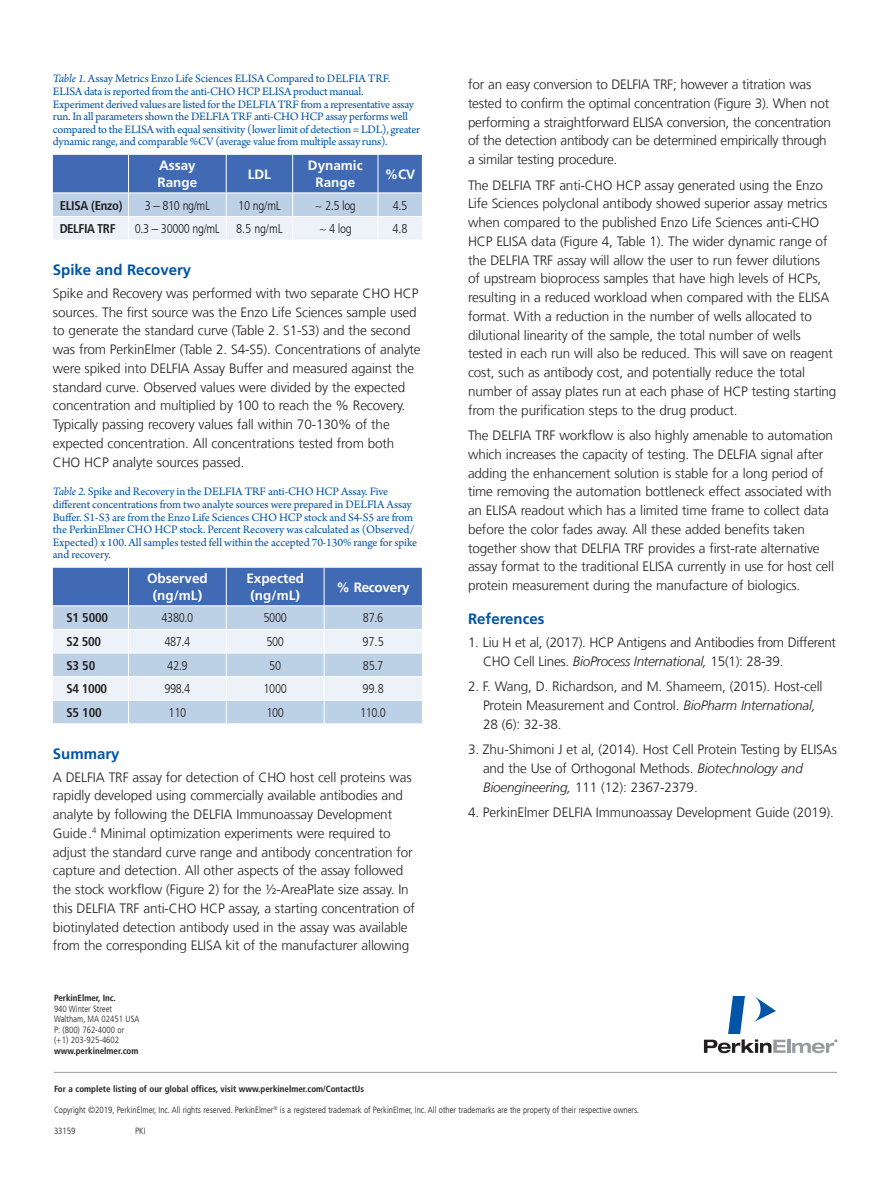
<style>
.page{position:relative;width:891px;height:1188px;background:#fff}
.page>*{position:absolute;margin:0;border:0;box-sizing:border-box;transform-origin:0 0}
.Paragraph_Head{font:700 15px "Frutiger LT Com";color:#0154a6}
.Paragraph_Head-2{font:300 13.5px/18.8px "Frutiger LT Com";letter-spacing:-.01em;color:#231f20}
.Bulleted_Copy_Last_B{font:700 13.5px/16.5px "Frutiger LT Com";color:#fff;text-align:center}
.Bulleted_Copy_Last_B-2{font:700 13.5px "Frutiger LT Com";letter-spacing:-.02em;color:#fff}
.Bulleted_Copy_Last_B-3{font:300 condensed 12.75px "Frutiger LT Com";letter-spacing:-.03em;color:#231f20}
.Bulleted_Copy_Last_B-4{font:700 condensed 12.75px "Frutiger LT Com";letter-spacing:-.02em;color:#231f20}
.Body_Copy{font:12px/12.6px "Arno Pro";letter-spacing:-.02em;color:#0154a6}
.t1{font:300 condensed 9px/10.5px "Frutiger LT Com";color:#231f20}
.t2{font:700 condensed 9px "Frutiger LT Com";color:#231f20}
.s1{font-style:italic}
</style>
<div class="page">
<hr style="left:787px;top:1039px;width:3px;height:14px;background:#999b9e">
<svg style="left:704px;top:996px;width:82px;height:57px"></svg>
<svg style="left:792px;top:1039px;width:45px;height:14px"></svg>
<hr style="left:54px;top:1072px;width:783px;height:1px;background:#999b9e">
<svg style="left:53px;top:154px;width:369px;height:86px;background:#96afd6"></svg>
<svg style="left:53px;top:567px;width:369px;height:157px;background:#afc3e0"></svg>
<p class="Body_Copy" style="left:53px;top:73px;width:369px"><span class="s1">Table 1.</span> Assay Metrics Enzo Life Sciences ELISA Compared to DELFIA TRF.<br>ELISA data is reported from the anti-CHO HCP ELISA product manual.<br>Experiment derived values are listed for the DELFIA TRF from a representative assay run. In all parameters shown the DELFIA TRF anti-CHO HCP assay performs well compared to the ELISA with equal sensitivity (lower limit of detection = LDL), greater dynamic range, and comparable %CV (average value from multiple assay runs).</p>
<p class="Bulleted_Copy_Last_B" style="left:158px;top:158px;width:41px;text-align:left">Assay<br>Range</p>
<p class="Bulleted_Copy_Last_B" style="left:248px;top:166px;width:24px">LDL</p>
<p class="Bulleted_Copy_Last_B" style="left:308px;top:158px;width:56px">Dynamic<br>Range</p>
<p class="Bulleted_Copy_Last_B" style="left:385px;top:166px;width:32px">%CV</p>
<p class="Bulleted_Copy_Last_B-4" style="left:60px;top:198px;width:64px">ELISA (Enzo)</p>
<p class="Bulleted_Copy_Last_B-3" style="left:145px;top:198px;width:67px">3 – 810 ng/mL</p>
<p class="Bulleted_Copy_Last_B-3" style="left:238px;top:198px;width:44px">10 ng/mL</p>
<p class="Bulleted_Copy_Last_B-3" style="left:315px;top:198px;width:43px">~ 2.5 log</p>
<p class="Bulleted_Copy_Last_B-3" style="left:393px;top:198px;width:16px">4.5</p>
<p class="Bulleted_Copy_Last_B-4" style="left:60px;top:221px;width:57px">DELFIA TRF</p>
<p class="Bulleted_Copy_Last_B-3" style="left:135px;top:221px;width:87px">0.3 – 30000 ng/mL</p>
<p class="Bulleted_Copy_Last_B-3" style="left:236px;top:221px;width:48px">8.5 ng/mL</p>
<p class="Bulleted_Copy_Last_B-3" style="left:319px;top:221px;width:34px">~ 4 log</p>
<p class="Bulleted_Copy_Last_B-3" style="left:392px;top:221px;width:17px">4.8</p>
<p class="Paragraph_Head" style="left:53px;top:261px;width:140px">Spike and Recovery</p>
<p class="Paragraph_Head-2" style="left:53px;top:284px;width:369px">Spike and Recovery was performed with two separate CHO HCP sources. The first source was the Enzo Life Sciences sample used to generate the standard curve (Table 2. S1-S3) and the second was from PerkinElmer (Table 2. S4-S5). Concentrations of analyte were spiked into DELFIA Assay Buffer and measured against the standard curve. Observed values were divided by the expected concentration and multiplied by 100 to reach the % Recovery.<br>Typically passing recovery values fall within 70-130% of the expected concentration. All concentrations tested from both CHO HCP analyte sources passed.</p>
<p class="Body_Copy" style="left:53px;top:486px;width:366px"><span class="s1">Table 2.</span> Spike and Recovery in the DELFIA TRF anti-CHO HCP Assay. Five different concentrations from two analyte sources were prepared in DELFIA Assay Buffer. S1-S3 are from the Enzo Life Sciences CHO HCP stock and S4-S5 are from the PerkinElmer CHO HCP stock. Percent Recovery was calculated as (Observed/ Expected) x 100. All samples tested fell within the accepted 70-130% range for spike and recovery.</p>
<p class="Bulleted_Copy_Last_B" style="left:147px;top:570px;width:62px">Observed (ng/mL)</p>
<p class="Bulleted_Copy_Last_B" style="left:246px;top:570px;width:59px">Expected (ng/mL)</p>
<p class="Bulleted_Copy_Last_B-2" style="left:337px;top:579px;width:74px">% Recovery</p>
<p class="Bulleted_Copy_Last_B-4" style="left:66px;top:610px;width:43px">S1 5000</p>
<p class="Bulleted_Copy_Last_B-3" style="left:162px;top:611px;width:33px">4380.0</p>
<p class="Bulleted_Copy_Last_B-3" style="left:264px;top:611px;width:25px">5000</p>
<p class="Bulleted_Copy_Last_B-3" style="left:363px;top:611px;width:22px">87.6</p>
<p class="Bulleted_Copy_Last_B-4" style="left:66px;top:634px;width:36px">S2 500</p>
<p class="Bulleted_Copy_Last_B-3" style="left:164px;top:634px;width:28px">487.4</p>
<p class="Bulleted_Copy_Last_B-3" style="left:266px;top:634px;width:19px">500</p>
<p class="Bulleted_Copy_Last_B-3" style="left:362px;top:634px;width:23px">97.5</p>
<p class="Bulleted_Copy_Last_B-4" style="left:66px;top:658px;width:30px">S3 50</p>
<p class="Bulleted_Copy_Last_B-3" style="left:167px;top:658px;width:22px">42.9</p>
<p class="Bulleted_Copy_Last_B-3" style="left:269px;top:658px;width:13px">50</p>
<p class="Bulleted_Copy_Last_B-3" style="left:363px;top:658px;width:22px">85.7</p>
<p class="Bulleted_Copy_Last_B-4" style="left:66px;top:681px;width:42px">S4 1000</p>
<p class="Bulleted_Copy_Last_B-3" style="left:164px;top:682px;width:28px">998.4</p>
<p class="Bulleted_Copy_Last_B-3" style="left:264px;top:682px;width:25px">1000</p>
<p class="Bulleted_Copy_Last_B-3" style="left:362px;top:682px;width:23px">99.8</p>
<p class="Bulleted_Copy_Last_B-4" style="left:66px;top:705px;width:37px">S5 100</p>
<p class="Bulleted_Copy_Last_B-3" style="left:169px;top:705px;width:19px">110</p>
<p class="Bulleted_Copy_Last_B-3" style="left:266px;top:705px;width:19px">100</p>
<p class="Bulleted_Copy_Last_B-3" style="left:360px;top:705px;width:28px">110.0</p>
<p class="Paragraph_Head" style="left:53px;top:745px;width:68px">Summary</p>
<p class="Paragraph_Head-2" style="left:53px;top:768px;width:364px">A DELFIA TRF assay for detection of CHO host cell proteins was rapidly developed using commercially available antibodies and analyte by following the DELFIA Immunoassay Development Guide.<sup>4</sup> Minimal optimization experiments were required to adjust the standard curve range and antibody concentration for capture and detection. All other aspects of the assay followed the stock workflow (Figure 2) for the ½-AreaPlate size assay. In this DELFIA TRF anti-CHO HCP assay, a starting concentration of biotinylated detection antibody used in the assay was available from the corresponding ELISA kit of the manufacturer allowing</p>
<p class="t2" style="left:54px;top:993px;width:63px">PerkinElmer, Inc.</p>
<p class="t1" style="left:54px;top:1003px;width:87px">940 Winter Street<br>Waltham, MA 02451 USA<br>P: (800) 762-4000 or (+1) 203-925-4602</p>
<p class="t2" style="left:54px;top:1045px;width:86px">www.perkinelmer.com</p>
<p class="Paragraph_Head-2" style="left:468px;top:75px;width:365px">for an easy conversion to DELFIA TRF; however a titration was tested to confirm the optimal concentration (Figure 3). When not performing a straightforward ELISA conversion, the concentration of the detection antibody can be determined empirically through a similar testing procedure.</p>
<p class="Paragraph_Head-2" style="left:468px;top:176px;width:370px">The DELFIA TRF anti-CHO HCP assay generated using the Enzo Life Sciences polyclonal antibody showed superior assay metrics when compared to the published Enzo Life Sciences anti-CHO HCP ELISA data (Figure 4, Table 1). The wider dynamic range of the DELFIA TRF assay will allow the user to run fewer dilutions<br>of upstream bioprocess samples that have high levels of HCPs, resulting in a reduced workload when compared with the ELISA format. With a reduction in the number of wells allocated to dilutional linearity of the sample, the total number of wells tested in each run will also be reduced. This will save on reagent cost, such as antibody cost, and potentially reduce the total number of assay plates run at each phase of HCP testing starting from the purification steps to the drug product.</p>
<p class="Paragraph_Head-2" style="left:468px;top:426px;width:368px">The DELFIA TRF workflow is also highly amenable to automation which increases the capacity of testing. The DELFIA signal after adding the enhancement solution is stable for a long period of time removing the automation bottleneck effect associated with an ELISA readout which has a limited time frame to collect data before the color fades away. All these added benefits taken together show that DELFIA TRF provides a first-rate alternative assay format to the traditional ELISA currently in use for host cell protein measurement during the manufacture of biologics.</p>
<p class="Paragraph_Head" style="left:468px;top:610px;width:78px">References</p>
<p class="Paragraph_Head-2" style="left:483px;top:633px;width:355px;text-indent:-15px">1. Liu H et al, (2017). HCP Antigens and Antibodies from Different<br>CHO Cell Lines. <span class="s1">BioProcess International,</span> 15(1): 28-39.</p>
<p class="Paragraph_Head-2" style="left:483px;top:678px;width:341px;text-indent:-15px">2. F. Wang, D. Richardson, and M. Shameem, (2015). Host-cell<br>Protein Measurement and Control. <span class="s1">BioPharm International,<br></span>28 (6): 32-38.</p>
<p class="Paragraph_Head-2" style="left:483px;top:741px;width:355px;text-indent:-15px">3. Zhu-Shimoni J et al, (2014). Host Cell Protein Testing by ELISAs and the Use of Orthogonal Methods. <span class="s1">Biotechnology and<br>Bioengineering,</span> 111 (12): 2367-2379.</p>
<p class="Paragraph_Head-2" style="left:468px;top:804px;width:367px">4. PerkinElmer DELFIA Immunoassay Development Guide (2019).</p>
<p class="t2" style="left:54px;top:1083px;width:312px">For a complete listing of our global offices, visit www.perkinelmer.com/ContactUs</p>
<p class="t1" style="left:54px;top:1105px;width:587px">Copyright ©2019, PerkinElmer, Inc. All rights reserved. PerkinElmer<sup>®</sup> is a registered trademark of PerkinElmer, Inc. All other trademarks are the property of their respective owners.</p>
<p class="t1" style="left:54px;top:1126px;width:23px">33159</p>
<p class="t1" style="left:135px;top:1126px;width:12px">PKI</p>
</div>
